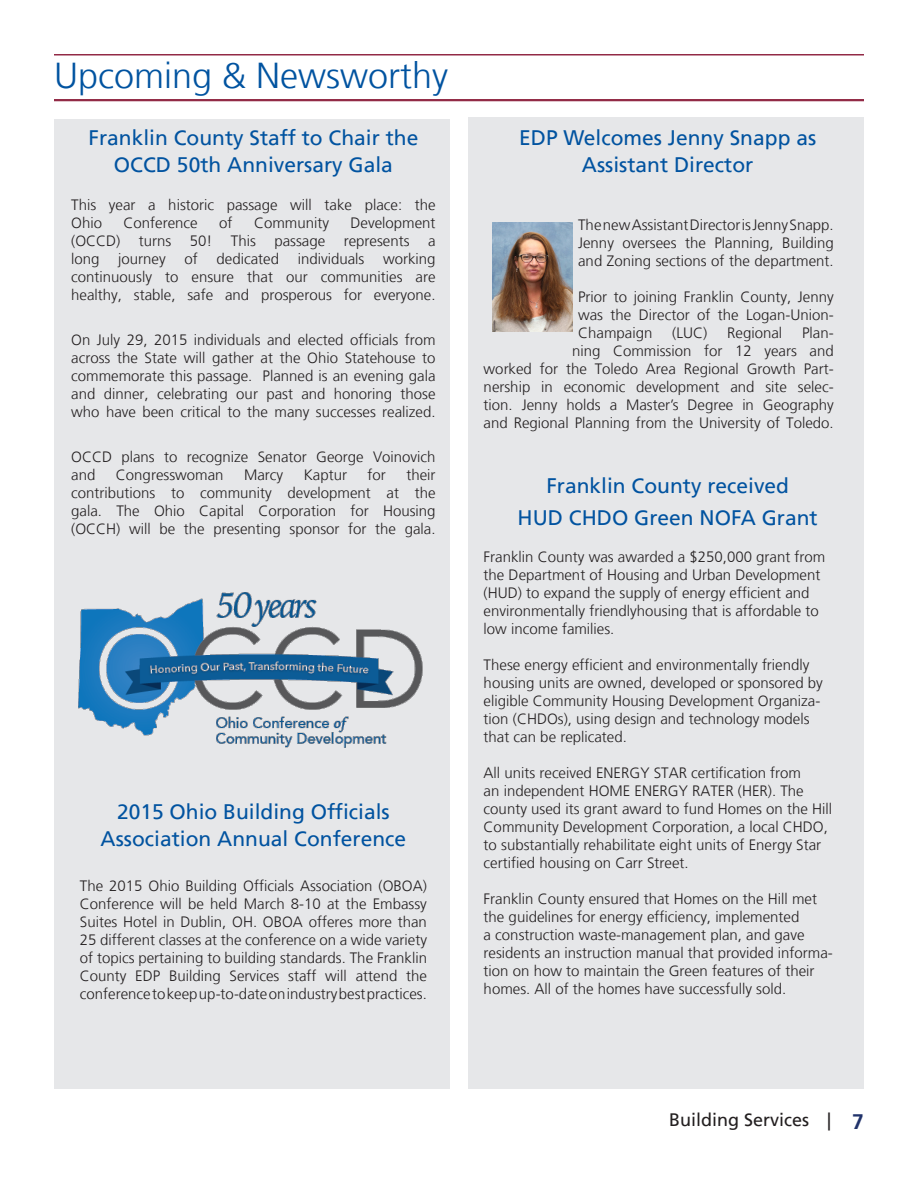
<style>
.page{position:relative;width:918px;height:1188px;background:#fff}
.page>*{position:absolute;margin:0;border:0;box-sizing:border-box;transform-origin:0 0}
.Header_in_Blue_Boxes{font:300 36px "Frutiger";color:#0153a0}
.Subheaders_Left_Red{font:21px/27px "Frutiger";color:#0153a0;text-align:center}
.t1{font:18px "Frutiger";color:#231f20}
.Header_in_Blue_Boxes-2{font:300 15px/18px "Frutiger";color:#231f20}
.Subheaders_Left_Red-2{font:300 15px/18px "Frutiger";color:#231f20;text-align:justify}
.s1{font-weight:700;font-size:21px;color:#21336b}
</style>
<div class="page">
<div style="left:468px;top:117px;width:396px;height:972px;background:#e6e7e9"></div>
<div style="left:54px;top:119px;width:396px;height:970px;background:#e6e7e9"></div>
<hr style="left:54px;top:54px;width:810px;height:2px;background:#922a46">
<hr style="left:54px;top:99px;width:810px;height:2px;background:#922a46">
<img style="left:78px;top:592px;width:345px;height:156px">
<img style="left:492px;top:222px;width:81px;height:110px">
<p class="Header_in_Blue_Boxes" style="left:54px;top:55px;width:396px">Upcoming &amp; Newsworthy</p>
<p class="Subheaders_Left_Red" style="left:89px;top:125px;width:331px">Franklin County Staff to Chair the<br>OCCD 50th Anniversary Gala</p>
<p class="Subheaders_Left_Red-2" style="left:71px;top:196px;width:366px">This year a historic passage will take place: the<br>Ohio</p>
<p class="Subheaders_Left_Red-2" style="left:124px;top:214px;width:76px">Conference</p>
<p class="Subheaders_Left_Red-2" style="left:219px;top:214px;width:15px">of</p>
<p class="Subheaders_Left_Red-2" style="left:254px;top:214px;width:76px">Community</p>
<p class="Subheaders_Left_Red-2" style="left:71px;top:214px;width:366px;text-indent:279px">Development (OCCD) turns 50! This passage represents a long journey of dedicated individuals working continuously to ensure that our communities are healthy, stable, safe and prosperous for everyone.</p>
<p class="Subheaders_Left_Red-2" style="left:71px;top:331px;width:366px">On July 29, 2015 individuals and elected officials from across the State will gather at the Ohio Statehouse to commemorate this passage. Planned is an evening gala and dinner, celebrating our past and honoring those who have been critical to the many successes realized.</p>
<p class="Subheaders_Left_Red-2" style="left:71px;top:448px;width:366px">OCCD plans to recognize Senator George Voinovich and</p>
<p class="Subheaders_Left_Red-2" style="left:116px;top:466px;width:109px">Congresswoman</p>
<p class="Subheaders_Left_Red-2" style="left:244px;top:466px;width:41px">Marcy</p>
<p class="Subheaders_Left_Red-2" style="left:304px;top:466px;width:45px">Kaptur</p>
<p class="Subheaders_Left_Red-2" style="left:368px;top:466px;width:20px">for</p>
<p class="Subheaders_Left_Red-2" style="left:71px;top:466px;width:366px;text-indent:335px">their contributions to community development at the gala. The Ohio Capital Corporation for Housing (OCCH) will be the presenting sponsor for the gala.</p>
<p class="Subheaders_Left_Red" style="left:101px;top:799px;width:307px">2015 Ohio Building Officials<br>Association Annual Conference</p>
<p class="Subheaders_Left_Red-2" style="left:80px;top:877px;width:349px">The 2015 Ohio Building Officials Association (OBOA)<br>Conference will be held March 8-10 at the Embassy Suites Hotel in Dublin, OH. OBOA offeres more than 25 different classes at the conference on a wide variety of topics pertaining to building standards. The Franklin County EDP Building Services staff will attend the conference to keep up-to-date on industry best practices.</p>
<p class="Subheaders_Left_Red" style="left:519px;top:125px;width:298px">EDP Welcomes Jenny Snapp as<br>Assistant Director</p>
<p class="Header_in_Blue_Boxes-2" style="left:578px;top:216px;width:257px;text-align:justify">The new Assistant Director is Jenny Snapp.<br>Jenny oversees the Planning, Building and Zoning sections of the department.</p>
<p class="Header_in_Blue_Boxes-2" style="left:578px;top:288px;width:257px;text-align:justify">Prior to joining Franklin County, Jenny was the Director of the Logan-Union-Champaign</p>
<p class="Header_in_Blue_Boxes-2" style="left:672px;top:324px;width:37px">(LUC)</p>
<p class="Header_in_Blue_Boxes-2" style="left:727px;top:324px;width:57px">Regional</p>
<p class="Header_in_Blue_Boxes-2" style="left:484px;top:324px;width:352px;text-align:right">Plan-<br>ning Commission for 12 years and<br>worked for the Toledo Area Regional Growth Part&shy;nership in economic development and site selec&shy;tion. Jenny holds a Master’s Degree in Geography and Regional Planning from the University of Toledo.</p>
<p class="Subheaders_Left_Red" style="left:546px;top:473px;width:244px">Franklin County received</p>
<p class="Subheaders_Left_Red" style="left:518px;top:504px;width:302px">HUD CHDO Green NOFA Grant</p>
<p class="Header_in_Blue_Boxes-2" style="left:484px;top:548px;width:343px">Franklin County was awarded a $250,000 grant from the Department of Housing and Urban Development (HUD) to expand the supply of energy efficient and environmentally friendlyhousing that is affordable to low income families.</p>
<p class="Header_in_Blue_Boxes-2" style="left:484px;top:656px;width:341px">These energy efficient and environmentally friendly housing units are owned, developed or sponsored by eligible Community Housing Development Organiza&shy;tion (CHDOs), using design and technology models that can be replicated.</p>
<p class="Header_in_Blue_Boxes-2" style="left:484px;top:764px;width:350px">All units received ENERGY STAR certification from<br>an independent HOME ENERGY RATER (HER). The county used its grant award to fund Homes on the Hill Community Development Corporation, a local CHDO, to substantially rehabilitate eight units of Energy Star certified housing on Carr Street.</p>
<p class="Header_in_Blue_Boxes-2" style="left:484px;top:890px;width:351px">Franklin County ensured that Homes on the Hill met the guidelines for energy efficiency, implemented<br>a construction waste-management plan, and gave residents an instruction manual that provided informa&shy;tion on how to maintain the Green features of their homes. All of the homes have successfully sold.</p>
<p class="t1" style="left:669px;top:1109px;width:196px">Building Services | <span class="s1">7</span></p>
</div>
